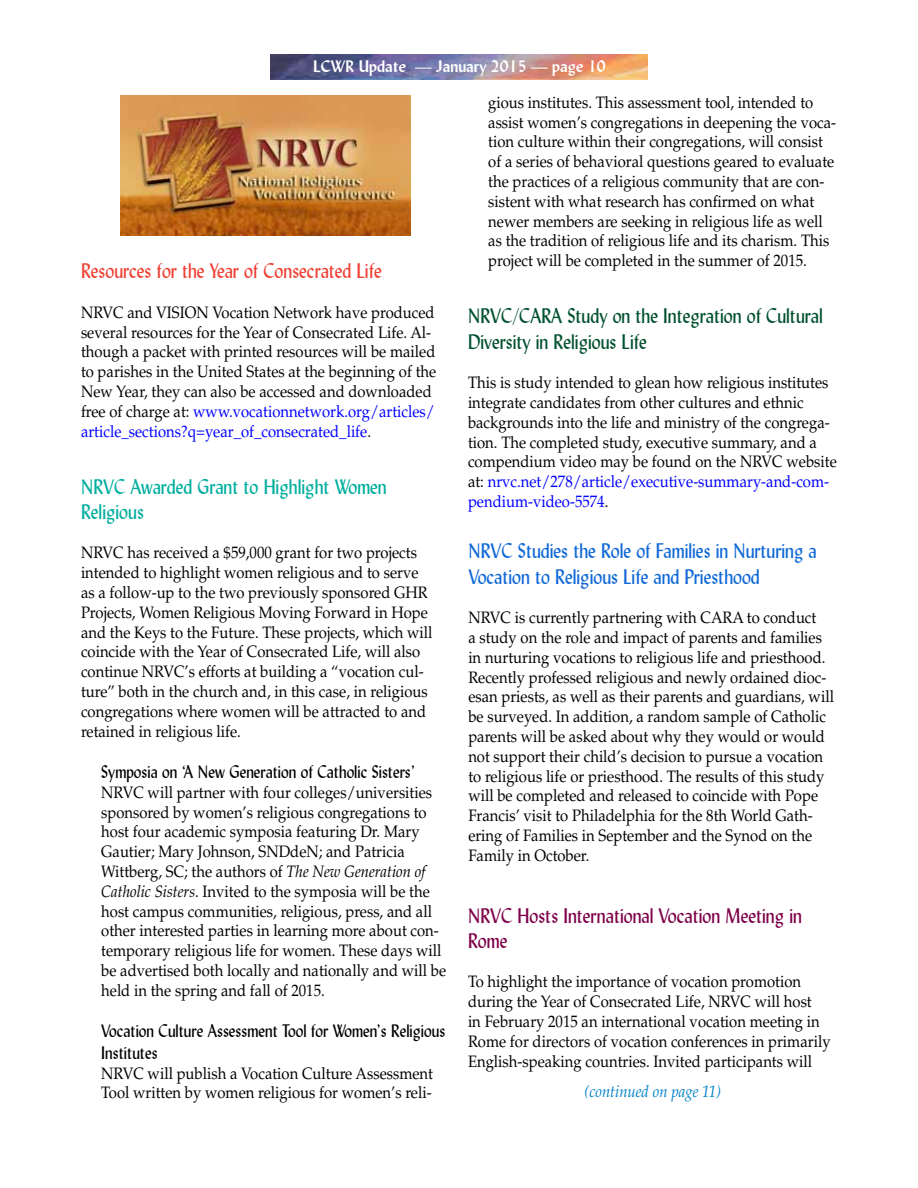
<style>
.page{position:relative;width:918px;height:1188px;background:#fff}
.page>*{position:absolute;margin:0;border:0;box-sizing:border-box;transform-origin:0 0}
.t1{font:21px/25.2px "Lydian BT";color:#1169d7;scale:.9 1}
.t2{font:21px/25.2px "Lydian BT";color:#00502f;scale:.9 1}
.t3{font:21px/25.2px "Lydian BT";color:#7d0049;scale:.9 1}
.t4{font:21px/25.2px "Lydian BT";color:#00ae9e;scale:.9 1}
.t5{font:21px "Lydian BT";color:#ef4135;scale:.9 1}
.t6{font:18px/21.6px "Lydian BT";color:#000;scale:.9 1}
.t7{font:16.5px/19.8px "Palatino LT Std";color:#000;scale:.9 1}
.t8{font:700 16.5px "Lydian BT";color:#fff}
.t9{font:italic 16.5px "Palatino LT Std";color:#0081c6;scale:.9 1}
.s1{color:#00f}
.s2{font-style:italic}
</style>
<div class="page">
<img style="left:271px;top:54px;width:377px;height:26px">
<img style="left:121px;top:96px;width:289px;height:139px">
<p class="t8" style="left:313px;top:56px;width:294px">LCWR Update — January 2015 — page 10</p>
<p class="t5" style="left:81px;top:258px;width:336px">Resources for the Year of Consecrated Life</p>
<p class="t7" style="left:81px;top:303px;width:396px">NRVC and VISION Vocation Network have produced several resources for the Year of Consecrated Life. Al&shy;though a packet with printed resources will be mailed to parishes in the United States at the beginning of the New Year, they can also be accessed and downloaded free of charge at: <span class="s1">www.vocationnetwork.org/articles/ article_sections?q=year_of_consecrated_life</span>.</p>
<p class="t4" style="left:81px;top:474px;width:341px">NRVC Awarded Grant to Highlight Women<br>Religious</p>
<p class="t7" style="left:81px;top:543px;width:392px">NRVC has received a $59,000 grant for two projects intended to highlight women religious and to serve as a follow-up to the two previously sponsored GHR Projects, Women Religious Moving Forward in Hope and the Keys to the Future. These projects, which will coincide with the Year of Consecrated Life, will also continue NRVC’s efforts at building a “vocation cul&shy;ture” both in the church and, in this case, in religious congregations where women will be attracted to and retained in religious life.</p>
<p class="t6" style="left:101px;top:761px;width:350px">Symposia on ‘A New Generation of Catholic Sisters’</p>
<p class="t7" style="left:101px;top:783px;width:385px">NRVC will partner with four colleges/universities sponsored by women’s religious congregations to host four academic symposia featuring Dr. Mary Gautier; Mary Johnson, SNDdeN; and Patricia Wittberg, SC; the authors of <span class="s2">The New Generation of Catholic Sisters</span>. Invited to the symposia will be the host campus communities, religious, press, and all other interested parties in learning more about con&shy;temporary religious life for women. These days will be advertised both locally and nationally and will be held in the spring and fall of 2015.</p>
<p class="t6" style="left:101px;top:1020px;width:384px">Vocation Culture Assessment Tool for Women’s Religious<br>Institutes</p>
<p class="t7" style="left:101px;top:1063px;width:370px">NRVC will publish a Vocation Culture Assessment<br>Tool written by women religious for women’s reli-</p>
<p class="t7" style="left:488px;top:93px;width:388px">gious institutes. This assessment tool, intended to assist women’s congregations in deepening the voca&shy;tion culture within their congregations, will consist of a series of behavioral questions geared to evaluate the practices of a religious community that are con&shy;sistent with what research has confirmed on what newer members are seeking in religious life as well as the tradition of religious life and its charism. This project will be completed in the summer of 2015.</p>
<p class="t2" style="left:468px;top:303px;width:396px">NRVC/CARA Study on the Integration of Cultural<br>Diversity in Religious Life</p>
<p class="t7" style="left:468px;top:373px;width:411px">This is study intended to glean how religious institutes integrate candidates from other cultures and ethnic backgrounds into the life and ministry of the congrega&shy;tion. The completed study, executive summary, and a compendium video may be found on the NRVC website at: <span class="s1">nrvc.net/278/article/executive-summary-and-com&shy;pendium-video-5574</span>.</p>
<p class="t1" style="left:468px;top:538px;width:389px">NRVC Studies the Role of Families in Nurturing a<br>Vocation to Religious Life and Priesthood</p>
<p class="t7" style="left:468px;top:608px;width:408px">NRVC is currently partnering with CARA to conduct<br>a study on the role and impact of parents and families in nurturing vocations to religious life and priesthood.<br>Recently professed religious and newly ordained dioc&shy;esan priests, as well as their parents and guardians, will be surveyed. In addition, a random sample of Catholic parents will be asked about why they would or would not support their child’s decision to pursue a vocation to religious life or priesthood. The results of this study will be completed and released to coincide with Pope Francis’ visit to Philadelphia for the 8th World Gath&shy;ering of Families in September and the Synod on the Family in October.</p>
<p class="t3" style="left:468px;top:903px;width:373px">NRVC Hosts International Vocation Meeting in<br>Rome</p>
<p class="t7" style="left:468px;top:972px;width:404px">To highlight the importance of vocation promotion during the Year of Consecrated Life, NRVC will host<br>in February 2015 an international vocation meeting in Rome for directors of vocation conferences in primarily English-speaking countries. Invited participants will</p>
<p class="t9" style="left:584px;top:1082px;width:154px">(continued on page 11)</p>
</div>
